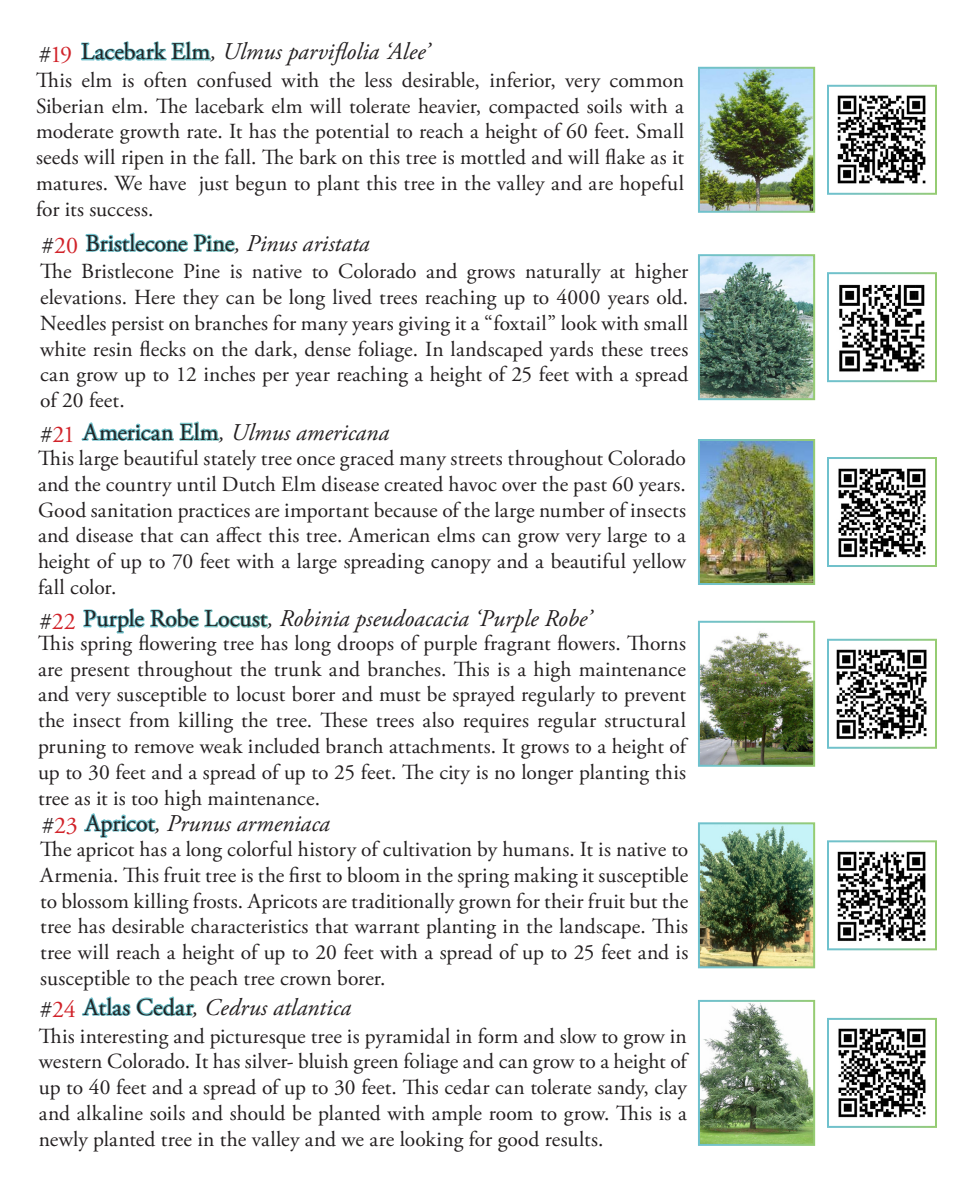
<style>
.page{position:relative;width:972px;height:1188px;background:#fff}
.page>*{position:absolute;margin:0;border:0;box-sizing:border-box;transform-origin:0 0}
.t1{font:italic 24px "Adobe Garamond Pro";color:#231f20}
.t2{font:24px "Adobe Garamond Pro";color:#231f20}
.t3{font:24px "Adobe Garamond Pro";letter-spacing:-.01em;color:#d1232a}
.t4{font:21.6px/25.8px "Adobe Garamond Pro";letter-spacing:.005em;color:#231f20;text-align:justify}
.s1{color:#231f20}
.s2{font-style:normal}
.s3{font-style:italic}
</style>
<div class="page">
<svg style="left:81px;top:41px;width:130px;height:20px"></svg>
<svg style="left:85px;top:232px;width:150px;height:20px"></svg>
<svg style="left:81px;top:421px;width:138px;height:20px"></svg>
<svg style="left:83px;top:608px;width:186px;height:26px"></svg>
<svg style="left:83px;top:813px;width:73px;height:25px"></svg>
<svg style="left:82px;top:996px;width:113px;height:21px"></svg>
<img style="left:701px;top:257px;width:111px;height:140px">
<img style="left:839px;top:284px;width:86px;height:88px">
<div style="left:827px;top:272px;width:110px;height:110px;border:2px solid #fff"></div>
<img style="left:701px;top:70px;width:111px;height:140px">
<img style="left:837px;top:95px;width:89px;height:89px">
<div style="left:827px;top:85px;width:110px;height:110px;border:2px solid #fff"></div>
<img style="left:701px;top:631px;width:111px;height:133px">
<div style="left:698px;top:621px;width:117px;height:146px;border:2px solid #fff"></div>
<img style="left:836px;top:649px;width:91px;height:90px">
<div style="left:827px;top:639px;width:110px;height:110px;border:2px solid #fff"></div>
<img style="left:701px;top:442px;width:111px;height:140px">
<img style="left:838px;top:468px;width:88px;height:90px">
<div style="left:827px;top:457px;width:110px;height:110px;border:2px solid #fff"></div>
<img style="left:701px;top:1003px;width:111px;height:140px">
<div style="left:698px;top:1000px;width:117px;height:146px;border:2px solid #fff"></div>
<img style="left:838px;top:1028px;width:88px;height:90px">
<div style="left:827px;top:1018px;width:110px;height:110px;border:2px solid #fff"></div>
<img style="left:701px;top:825px;width:111px;height:140px">
<img style="left:837px;top:851px;width:89px;height:90px">
<div style="left:827px;top:840px;width:110px;height:110px;border:2px solid #fff"></div>
<p class="t3" style="left:39px;top:40px;width:34px"><span class="s1">#</span>19</p>
<p class="t1" style="left:81px;top:37px;width:349px"><span class="s2">Lacebark Elm</span>, Ulmus parviflolia ‘Alee’</p>
<p class="t4" style="left:36px;top:68px;width:650px">This elm is often confused with the less desirable, inferior, very common Siberian elm. The lacebark elm will tolerate heavier, compacted soils with a moderate growth rate. It has the potential to reach a height of 60 feet. Small seeds will ripen in the fall. The bark on this tree is mottled and will flake as it matures. We have just begun to plant this tree in the valley and are hopeful for its success.</p>
<p class="t3" style="left:42px;top:231px;width:38px"><span class="s1">#</span>20</p>
<p class="t2" style="left:86px;top:229px;width:285px">Bristlecone Pine<span class="s3">, Pinus aristata</span></p>
<p class="t4" style="left:40px;top:259px;width:650px">The Bristlecone Pine is native to Colorado and grows naturally at higher elevations. Here they can be long lived trees reaching up to 4000 years old.<br>Needles persist on branches for many years giving it a “foxtail” look with small white resin flecks on the dark, dense foliage. In landscaped yards these trees can grow up to 12 inches per year reaching a height of 25 feet with a spread of 20 feet.</p>
<p class="t3" style="left:40px;top:420px;width:36px"><span class="s1">#</span>21</p>
<p class="t1" style="left:83px;top:418px;width:307px"><span class="s2">American Elm</span>, Ulmus americana</p>
<p class="t4" style="left:38px;top:446px;width:650px">This large beautiful stately tree once graced many streets throughout Colorado and the country until Dutch Elm disease created havoc over the past 60 years.<br>Good sanitation practices are important because of the large number of insects and disease that can affect this tree. American elms can grow very large to a height of up to 70 feet with a large spreading canopy and a beautiful yellow fall color.</p>
<p class="t3" style="left:40px;top:607px;width:37px"><span class="s1">#</span>22</p>
<p class="t1" style="left:83px;top:604px;width:509px"><span class="s2">Purple Robe Locust</span>, Robinia pseudoacacia ‘Purple Robe’</p>
<p class="t4" style="left:38px;top:631px;width:650px">This spring flowering tree has long droops of purple fragrant flowers. Thorns are present throughout the trunk and branches. This is a high maintenance and very susceptible to locust borer and must be sprayed regularly to prevent the insect from killing the tree. These trees also requires regular structural pruning to remove weak included branch attachments. It grows to a height of up to 30 feet and a spread of up to 25 feet. The city is no longer planting this tree as it is too high maintenance.</p>
<p class="t3" style="left:42px;top:811px;width:37px"><span class="s1">#</span>23</p>
<p class="t1" style="left:86px;top:809px;width:246px"><span class="s2">Apricot</span>, Prunus armeniaca</p>
<p class="t4" style="left:40px;top:837px;width:650px">The apricot has a long colorful history of cultivation by humans. It is native to Armenia. This fruit tree is the first to bloom in the spring making it susceptible to blossom killing frosts. Apricots are traditionally grown for their fruit but the tree has desirable characteristics that warrant planting in the landscape. This tree will reach a height of up to 20 feet with a spread of up to 25 feet and is susceptible to the peach tree crown borer.</p>
<p class="t3" style="left:40px;top:995px;width:37px"><span class="s1">#</span>24</p>
<p class="t1" style="left:84px;top:993px;width:269px"><span class="s2">Atlas Cedar</span>, Cedrus atlantica</p>
<p class="t4" style="left:39px;top:1024px;width:650px">This interesting and picturesque tree is pyramidal in form and slow to grow in western Colorado. It has silver- bluish green foliage and can grow to a height of up to 40 feet and a spread of up to 30 feet. This cedar can tolerate sandy, clay and alkaline soils and should be planted with ample room to grow. This is a newly planted tree in the valley and we are looking for good results.</p>
</div>
